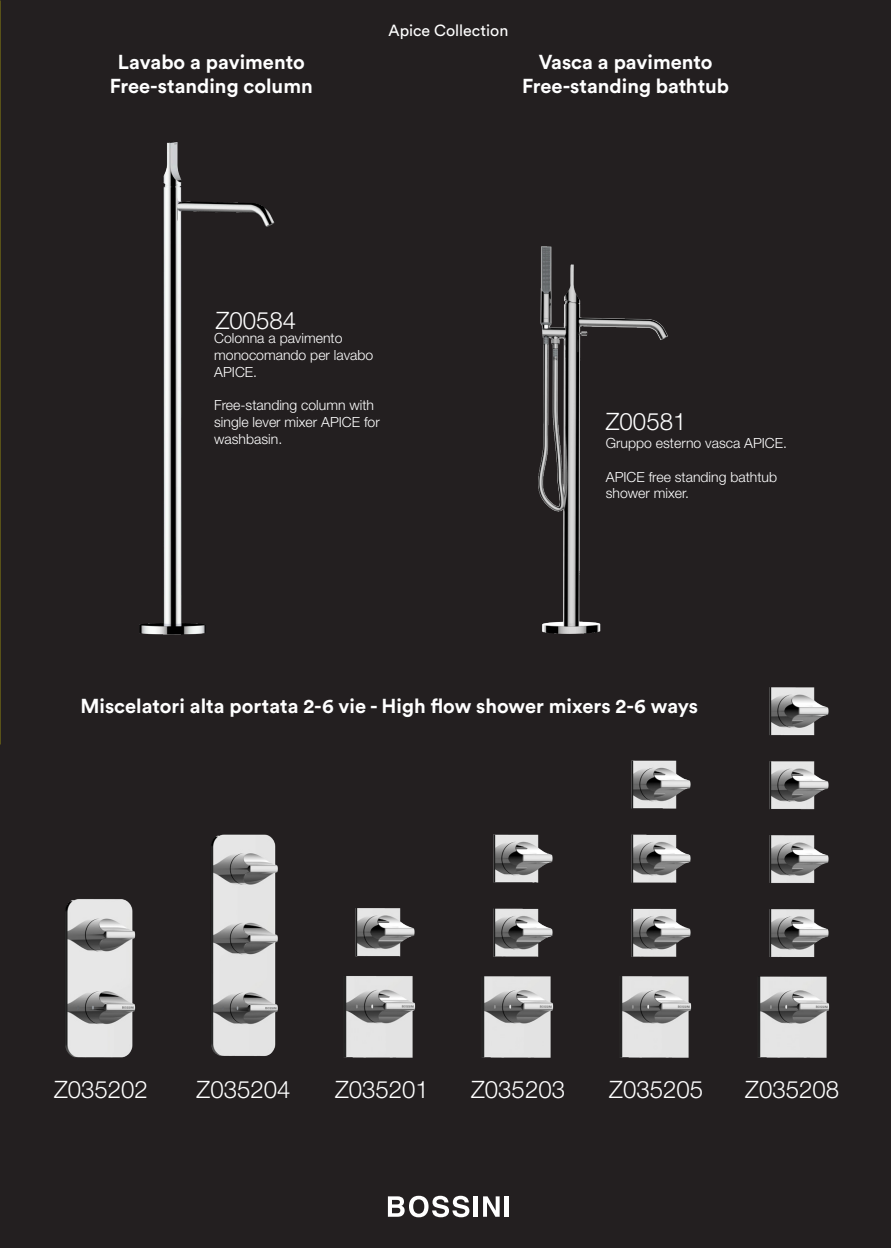
<style>
.page{position:relative;width:891px;height:1248px;background:#fff}
.page>*{position:absolute;margin:0;border:0;box-sizing:border-box;transform-origin:0 0}
.t1{font:300 24px "Helvetica Neue LT Pro";color:#fff}
.t2{font:700 20px/24px "Circular Std";color:#fff;text-align:center}
.t3{font:16px "Circular Std";color:#fff}
.t4{font:300 14px/16.8px "Helvetica Neue LT Pro";color:#fff}
</style>
<div class="page">
<div style="left:0;top:0;width:890px;height:1247px;background:#231f20"></div>
<img style="left:0;top:0;width:1px;height:744px">
<img style="left:65px;top:899px;width:71px;height:159px">
<img style="left:211px;top:834px;width:67px;height:222px">
<img style="left:758px;top:687px;width:72px;height:371px">
<img style="left:620px;top:760px;width:72px;height:298px">
<img style="left:482px;top:834px;width:72px;height:224px">
<img style="left:344px;top:908px;width:72px;height:150px">
<svg style="left:388px;top:1195px;width:81px;height:22px"></svg>
<hr style="left:473px;top:1196px;width:4px;height:20px;background:#fff">
<svg style="left:483px;top:1196px;width:16px;height:20px"></svg>
<hr style="left:504px;top:1196px;width:4px;height:20px;background:#fff">
<img style="left:139px;top:142px;width:136px;height:493px">
<img style="left:538px;top:246px;width:130px;height:388px">
<h2 class="t2" style="left:110px;top:49px;width:204px">Lavabo a pavimento<br>Free-standing column</h2>
<p class="t3" style="left:388px;top:21px;width:121px">Apice Collection</p>
<h2 class="t2" style="left:522px;top:49px;width:208px">Vasca a pavimento<br>Free-standing bathtub</h2>
<h1 class="t1" style="left:216px;top:306px;width:82px">Z00584</h1>
<p class="t4" style="left:214px;top:329px;width:160px">Colonna a pavimento monocomando per lavabo<br>APICE.</p>
<p class="t4" style="left:214px;top:396px;width:167px">Free-standing column with single lever mixer APICE for washbasin.</p>
<h1 class="t1" style="left:605px;top:406px;width:82px">Z00581</h1>
<p class="t4" style="left:605px;top:434px;width:183px">Gruppo esterno vasca APICE.</p>
<p class="t4" style="left:605px;top:468px;width:173px">APICE free standing bathtub shower mixer.</p>
<h2 class="t2" style="left:80px;top:693px;width:619px">Miscelatori alta portata 2-6 vie - High flow shower mixers 2-6 ways</h2>
<h1 class="t1" style="left:54px;top:1074px;width:95px">Z035202</h1>
<h1 class="t1" style="left:196px;top:1074px;width:95px">Z035204</h1>
<h1 class="t1" style="left:335px;top:1074px;width:95px">Z035201</h1>
<h1 class="t1" style="left:471px;top:1074px;width:95px">Z035203</h1>
<h1 class="t1" style="left:609px;top:1074px;width:95px">Z035205</h1>
<h1 class="t1" style="left:745px;top:1074px;width:95px">Z035208</h1>
</div>
